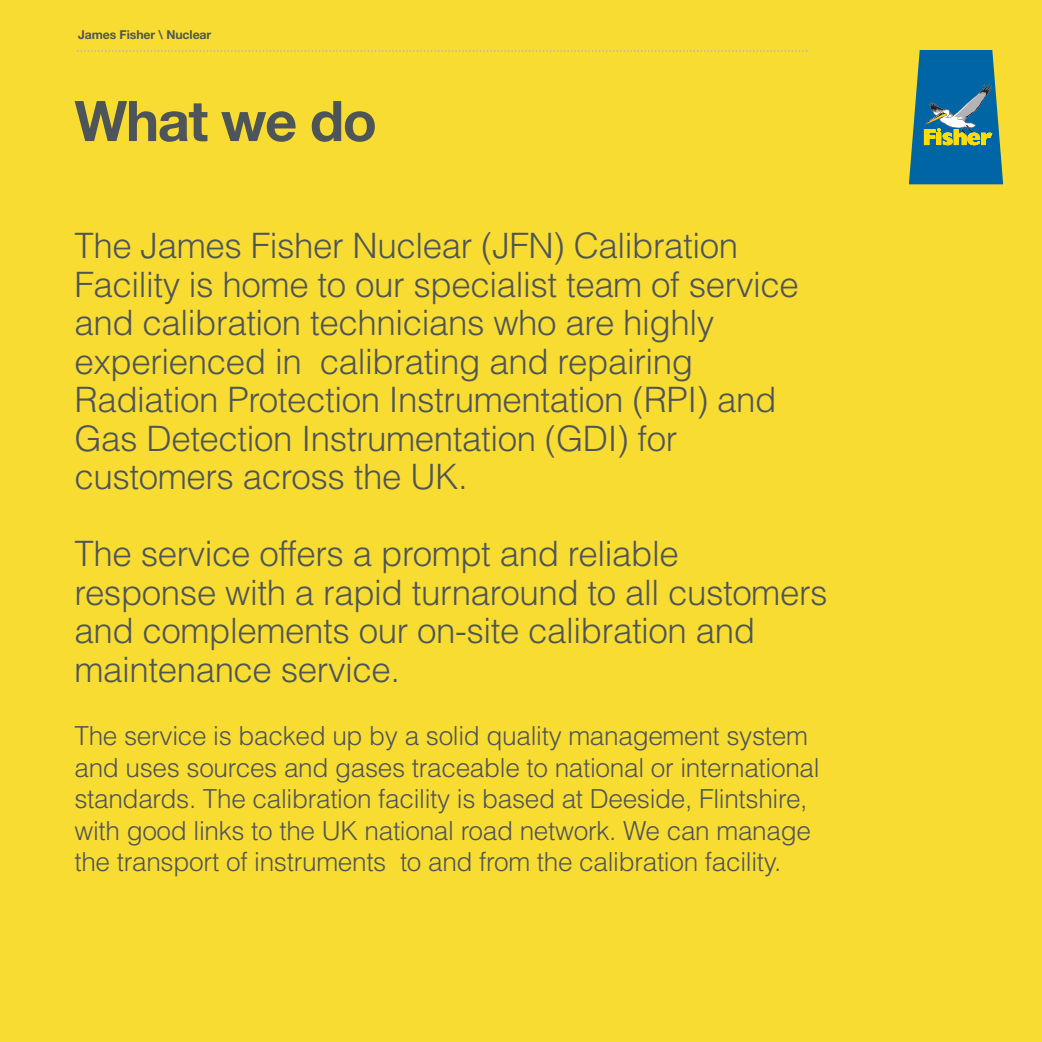
<style>
.page{position:relative;width:1042px;height:1042px;background:#f9dc32}
.page>*{position:absolute;margin:0;border:0;box-sizing:border-box;transform-origin:0 0}
.t1{font:700 56px "Helvetica Neue";letter-spacing:-.025em;color:#4e5558}
.t2{font:300 35px/38.5px "Helvetica";letter-spacing:-.015em;color:#4e5558}
.t3{font:300 26.25px/31.5px "Helvetica";letter-spacing:-.015em;color:#4e5558}
.t4{font:700 12.25px "Helvetica Neue";letter-spacing:-.005em;color:#4e5558}
</style>
<div class="page">
<svg style="left:909px;top:50px;width:94px;height:134px;background:#377e8e"></svg>
<svg style="left:108px;top:50px;width:699px;height:2px"></svg>
<p class="t4" style="left:78px;top:30px;width:135px">James Fisher \ Nuclear</p>
<h1 class="t1" style="left:74px;top:101px;width:304px">What we do</h1>
<p class="t2" style="left:74px;top:227px;width:726px">The James Fisher Nuclear (JFN) Calibration Facility is home to our specialist team of service and calibration technicians who are highly experienced in calibrating and repairing Radiation Protection Instrumentation (RPI) and Gas Detection Instrumentation (GDI) for customers across the UK.</p>
<p class="t2" style="left:74px;top:535px;width:755px">The service offers a prompt and reliable response with a rapid turnaround to all customers and complements our on-site calibration and maintenance service.</p>
<p class="t3" style="left:74px;top:720px;width:747px">The service is backed up by a solid quality management system and uses sources and gases traceable to national or international standards. The calibration facility is based at Deeside, Flintshire, with good links to the UK national road network. We can manage the transport of instruments to and from the calibration facility.</p>
</div>
